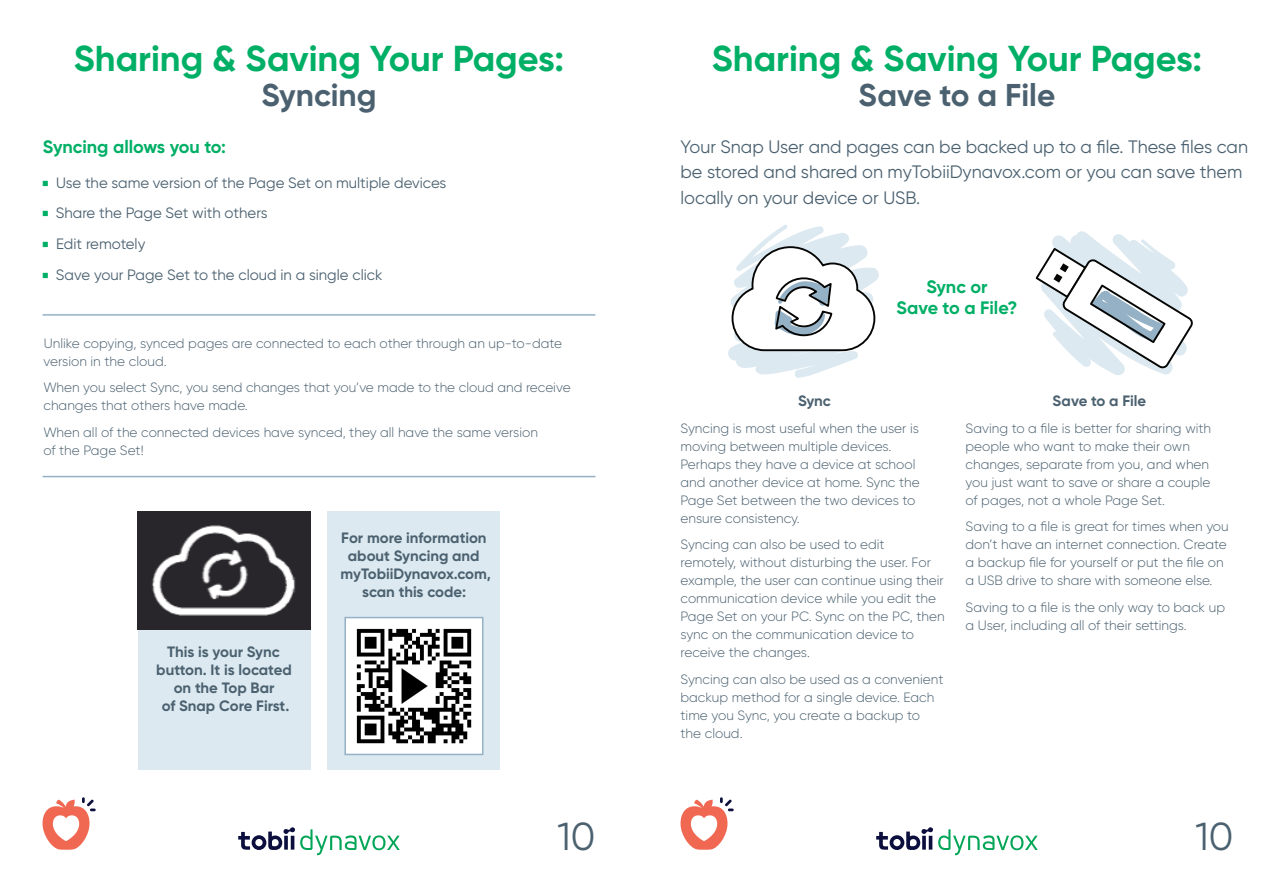
<style>
.page{position:relative;width:1276px;height:893px;background:#fff}
.page>*{position:absolute;margin:0;border:0;box-sizing:border-box;transform-origin:0 0}
.Page_Number{font:39px "Gilroy";color:#4b6170}
.Title_1{font:700 36px "Gilroy";color:#00af66}
.Title_2{font:700 31.5px "Gilroy";color:#4b6170}
.Callout_1{font:18px/25.5px "Gilroy";color:#4b6170}
.Subhead_1{font:700 18px/21.6px "Gilroy";color:#00af66;text-align:center}
.Subhead_2{font:700 15px/18px "Gilroy";color:#4b6170;text-align:center}
.t1{font:15px "Gilroy";color:#4b6170}
.Paragraph_1{font:300 13.5px/18px "Gilroy";color:#4b6170}
.s1{font-family:"Minion Pro";font-weight:700;font-size:18px;color:#00af66}
</style>
<div class="page">
<svg style="left:238px;top:827px;width:162px;height:28px"></svg>
<svg style="left:43px;top:797px;width:53px;height:53px"></svg>
<svg style="left:876px;top:827px;width:161px;height:28px"></svg>
<svg style="left:680px;top:797px;width:53px;height:53px"></svg>
<div style="left:137px;top:630px;width:173px;height:140px;background:#dce9f0"></div>
<div style="left:327px;top:511px;width:173px;height:259px;background:#dce9f0"></div>
<img style="left:137px;top:511px;width:173px;height:118px">
<hr style="left:43px;top:314px;width:552px;height:2px;background:#95b1c5">
<hr style="left:43px;top:476px;width:552px;height:1px;background:#95b1c5">
<img style="left:347px;top:620px;width:133px;height:132px">
<div style="left:344px;top:617px;width:139px;height:138px;border:2px solid #95b1c5"></div>
<svg style="left:728px;top:224px;width:151px;height:154px"></svg>
<svg style="left:1035px;top:231px;width:158px;height:144px"></svg>
<p class="Title_1" style="left:74px;top:36px;width:491px">Sharing &amp; Saving Your Pages:</p>
<p class="Title_2" style="left:261px;top:75px;width:116px">Syncing</p>
<p class="Subhead_1" style="left:43px;top:135px;width:185px">Syncing allows you to:</p>
<p class="t1" style="left:42px;top:173px;width:406px"><span class="s1">■</span> Use the same version of the Page Set on multiple devices</p>
<p class="t1" style="left:42px;top:204px;width:227px"><span class="s1">■</span> Share the Page Set with others</p>
<p class="t1" style="left:42px;top:235px;width:105px"><span class="s1">■</span> Edit remotely</p>
<p class="t1" style="left:42px;top:265px;width:342px"><span class="s1">■</span> Save your Page Set to the cloud in a single click</p>
<p class="Paragraph_1" style="left:44px;top:334px;width:520px">Unlike copying, synced pages are connected to each other through an up-to-date version in the cloud.</p>
<p class="Paragraph_1" style="left:43px;top:379px;width:529px">When you select Sync, you send changes that you’ve made to the cloud and receive changes that others have made.</p>
<p class="Paragraph_1" style="left:43px;top:423px;width:496px">When all of the connected devices have synced, they all have the same version of the Page Set!</p>
<p class="Subhead_2" style="left:156px;top:642px;width:137px">This is your Sync button. It is located on the Top Bar<br>of Snap Core First.</p>
<p class="Subhead_2" style="left:340px;top:529px;width:152px">For more information about Syncing and myTobiiDynavox.com, scan this code:</p>
<p class="Title_1" style="left:712px;top:36px;width:491px">Sharing &amp; Saving Your Pages:</p>
<p class="Title_2" style="left:858px;top:75px;width:198px">Save to a File</p>
<p class="Callout_1" style="left:680px;top:133px;width:569px">Your Snap User and pages can be backed up to a file. These files can be stored and shared on myTobiiDynavox.com or you can save them locally on your device or USB.</p>
<p class="Subhead_1" style="left:896px;top:276px;width:123px">Sync or<br>Save to a File?</p>
<p class="Subhead_2" style="left:798px;top:392px;width:35px">Sync</p>
<p class="Paragraph_1" style="left:680px;top:419px;width:241px">Syncing is most useful when the user is moving between multiple devices.<br>Perhaps they have a device at school and another device at home. Sync the Page Set between the two devices to ensure consistency.</p>
<p class="Paragraph_1" style="left:680px;top:535px;width:266px">Syncing can also be used to edit<br>remotely, without disturbing the user. For example, the user can continue using their communication device while you edit the Page Set on your PC. Sync on the PC, then sync on the communication device to receive the changes.</p>
<p class="Paragraph_1" style="left:680px;top:670px;width:264px">Syncing can also be used as a convenient backup method for a single device. Each time you Sync, you create a backup to the cloud.</p>
<p class="Subhead_2" style="left:1052px;top:392px;width:95px">Save to a File</p>
<p class="Paragraph_1" style="left:965px;top:419px;width:247px">Saving to a file is better for sharing with people who want to make their own changes, separate from you, and when you just want to save or share a couple of pages, not a whole Page Set.</p>
<p class="Paragraph_1" style="left:965px;top:517px;width:265px">Saving to a file is great for times when you don’t have an internet connection. Create a backup file for yourself or put the file on a USB drive to share with someone else.</p>
<p class="Paragraph_1" style="left:965px;top:598px;width:261px">Saving to a file is the only way to back up a User, including all of their settings.</p>
<p class="Page_Number" style="left:557px;top:813px;width:39px">10</p>
<p class="Page_Number" style="left:1195px;top:813px;width:39px">10</p>
</div>
